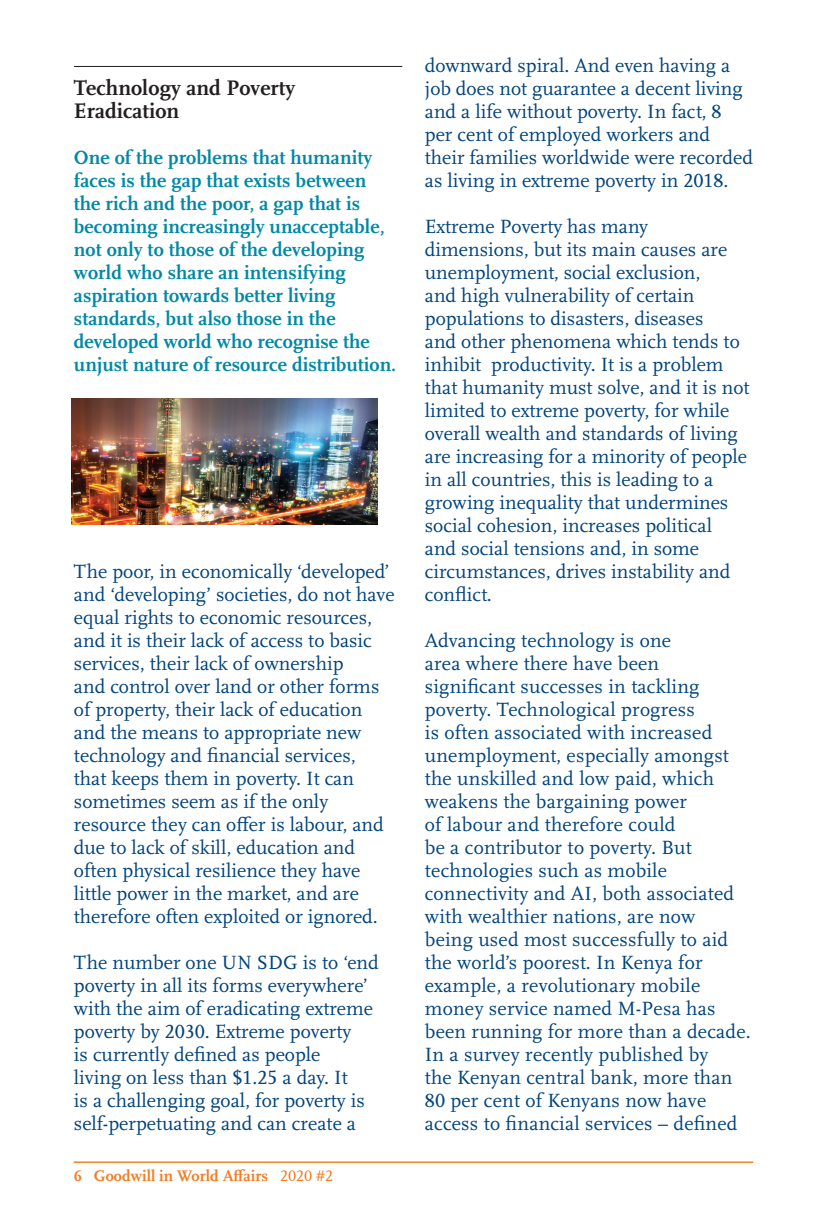
<style>
.page{position:relative;width:827px;height:1224px;background:#fff}
.page>*{position:absolute;margin:0;border:0;box-sizing:border-box;transform-origin:0 0}
.Heading_2{font:700 22px/23px "Scala OT";color:#231f20}
.Text{font:20px/23px "Scala OT";color:#00437a}
.Intro_para{font:700 20px/23px "Scala OT";color:#0088a5}
.t1{font:700 16px "Scala OT";color:#f47b21}
.s1{font-weight:400}
</style>
<div class="page">
<hr style="left:74px;top:1162px;width:678px;height:1px;background:#f47b21">
<hr style="left:74px;top:66px;width:328px;height:1px;background:#231f20">
<img style="left:71px;top:398px;width:306px;height:126px">
<p class="Heading_2" style="left:74px;top:77px;width:222px">Technology and Poverty<br>Eradication</p>
<p class="Intro_para" style="left:74px;top:146px;width:323px">One of the problems that humanity faces is the gap that exists between the rich and the poor, a gap that is becoming increasingly unacceptable, not only to those of the developing world who share an intensifying aspiration towards better living standards, but also those in the developed world who recognise the unjust nature of resource distribution.</p>
<p class="Text" style="left:74px;top:560px;width:322px">The poor, in economically ‘developed’ and ‘developing’ societies, do not have equal rights to economic resources, and it is their lack of access to basic services, their lack of ownership<br>and control over land or other forms of property, their lack of education and the means to appropriate new technology and financial services,<br>that keeps them in poverty. It can sometimes seem as if the only resource they can offer is labour, and due to lack of skill, education and often physical resilience they have little power in the market, and are therefore often exploited or ignored.</p>
<p class="Text" style="left:74px;top:951px;width:306px">The number one UN SDG is to ‘end poverty in all its forms everywhere’ with the aim of eradicating extreme poverty by 2030. Extreme poverty<br>is currently defined as people<br>living on less than $1.25 a day. It<br>is a challenging goal, for poverty is self-perpetuating and can create a</p>
<p class="t1" style="left:74px;top:1167px;width:260px">6 Goodwill in World Affairs <span class="s1">2020 #2</span></p>
<p class="Text" style="left:424px;top:54px;width:329px">downward spiral. And even having a job does not guarantee a decent living and a life without poverty. In fact, 8 per cent of employed workers and their families worldwide were recorded as living in extreme poverty in 2018.</p>
<p class="Text" style="left:424px;top:215px;width:326px">Extreme Poverty has many dimensions, but its main causes are unemployment, social exclusion,<br>and high vulnerability of certain populations to disasters, diseases<br>and other phenomena which tends to inhibit productivity. It is a problem that humanity must solve, and it is not limited to extreme poverty, for while overall wealth and standards of living are increasing for a minority of people in all countries, this is leading to a growing inequality that undermines social cohesion, increases political<br>and social tensions and, in some circumstances, drives instability and conflict.</p>
<p class="Text" style="left:424px;top:629px;width:327px">Advancing technology is one<br>area where there have been significant successes in tackling poverty. Technological progress<br>is often associated with increased unemployment, especially amongst the unskilled and low paid, which weakens the bargaining power<br>of labour and therefore could<br>be a contributor to poverty. But technologies such as mobile connectivity and AI, both associated with wealthier nations, are now<br>being used most successfully to aid the world’s poorest. In Kenya for example, a revolutionary mobile money service named M-Pesa has been running for more than a decade.<br>In a survey recently published by<br>the Kenyan central bank, more than<br>80 per cent of Kenyans now have access to financial services – defined</p>
</div>
